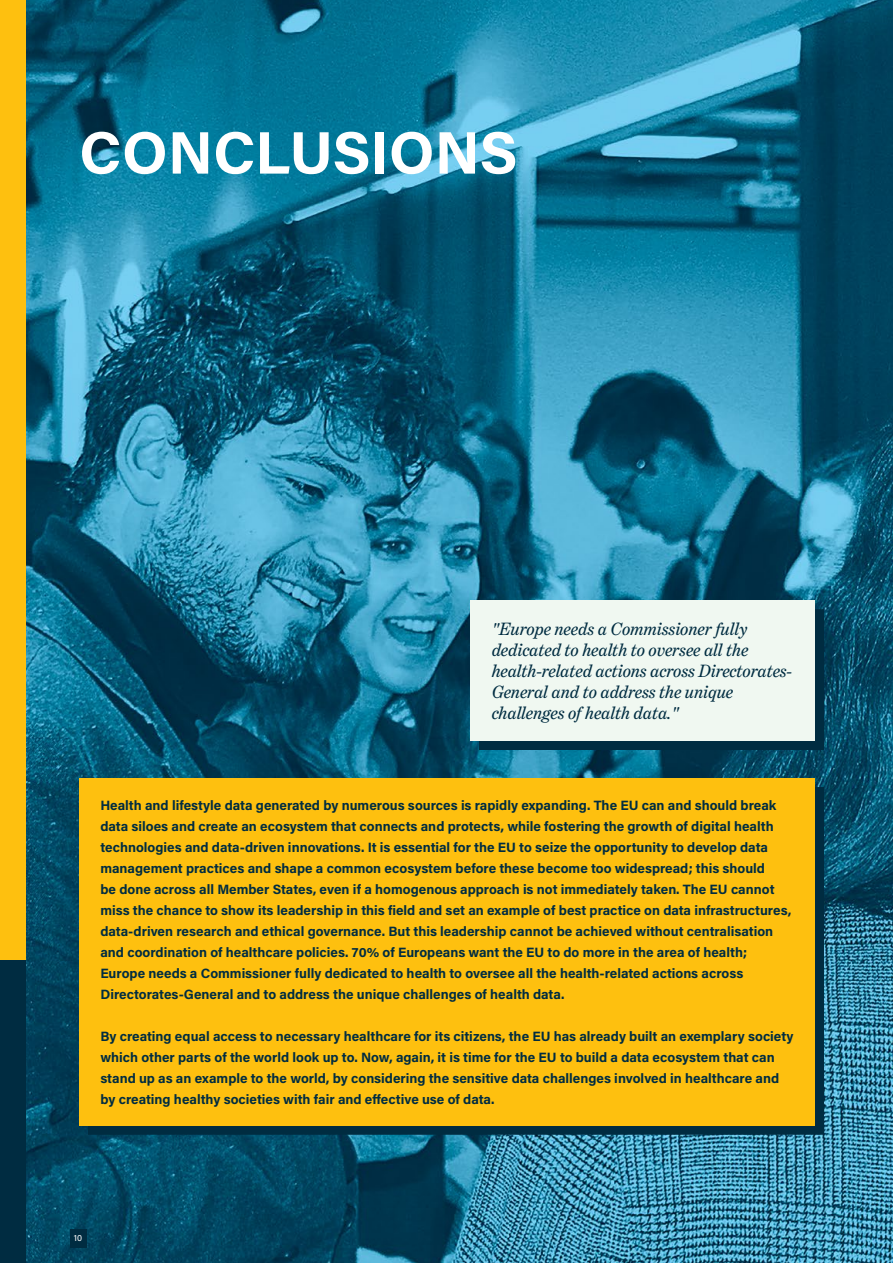
<style>
.page{position:relative;width:893px;height:1263px;background:#fff}
.page>*{position:absolute;margin:0;border:0;box-sizing:border-box;transform-origin:0 0}
.t1{font:700 60px "Acumin Pro";letter-spacing:-.005em;color:#fff}
.quote{font:italic 18px/21px "Benton Modern";color:#002c41}
.BODY{font:700 13.5px/21px "Acumin Pro";color:#002c41}
.t2{font:9px "Acumin Pro";color:#fff}
</style>
<div class="page">
<img style="left:26px;top:0;width:867px;height:1263px">
<div style="left:88px;top:787px;width:736px;height:347px;background:#002c41"></div>
<div style="left:79px;top:778px;width:736px;height:347px;background:#fec00f"></div>
<div style="left:479px;top:609px;width:345px;height:141px;background:#002c41"></div>
<div style="left:470px;top:600px;width:345px;height:141px;background:#f0f8f1"></div>
<div style="left:0;top:0;width:26px;height:960px;background:#fec00f"></div>
<div style="left:0;top:960px;width:26px;height:303px;background:#002c41"></div>
<div style="left:70px;top:1229px;width:17px;height:18px;background:#002c41"></div>
<p class="t1" style="left:79px;top:110px;width:440px">CONCLUSIONS</p>
<p class="quote" style="left:492px;top:619px;width:302px">"Europe needs a Commissioner fully dedicated to health to oversee all the health-related actions across Directorates-General and to address the unique challenges of health data."</p>
<p class="BODY" style="left:100px;top:794px;width:692px">Health and lifestyle data generated by numerous sources is rapidly expanding. The EU can and should break data siloes and create an ecosystem that connects and protects, while fostering the growth of digital health technologies and data-driven innovations. It is essential for the EU to seize the opportunity to develop data management practices and shape a common ecosystem before these become too widespread; this should<br>be done across all Member States, even if a homogenous approach is not immediately taken. The EU cannot miss the chance to show its leadership in this field and set an example of best practice on data infrastructures, data-driven research and ethical governance. But this leadership cannot be achieved without centralisation and coordination of healthcare policies. 70% of Europeans want the EU to do more in the area of health; Europe needs a Commissioner fully dedicated to health to oversee all the health-related actions across Directorates-General and to address the unique challenges of health data.</p>
<p class="BODY" style="left:100px;top:1025px;width:695px">By creating equal access to necessary healthcare for its citizens, the EU has already built an exemplary society which other parts of the world look up to. Now, again, it is time for the EU to build a data ecosystem that can stand up as an example to the world, by considering the sensitive data challenges involved in healthcare and by creating healthy societies with fair and effective use of data.</p>
<p class="t2" style="left:74px;top:1231px;width:10px">10</p>
</div>
